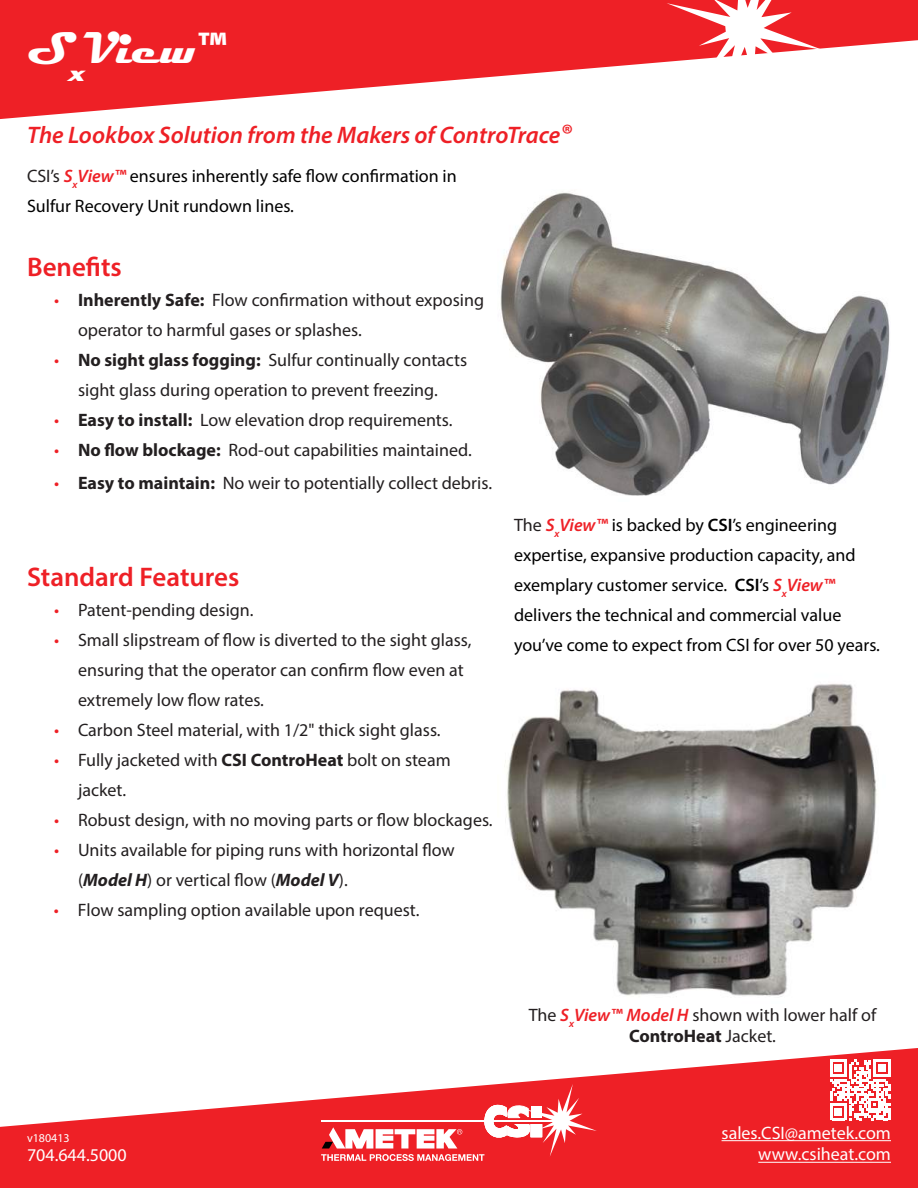
<style>
.page{position:relative;width:918px;height:1188px;background:#fff}
.page>*{position:absolute;margin:0;border:0;box-sizing:border-box;transform-origin:0 0}
.t1{font:700 45px "Magneto";color:#fff}
.t2{font:600 27px "Myriad Pro";color:#ee2026}
.t3{font:italic 600 24px "Myriad Pro";color:#ee2026}
.t4{font:18px/30px "Myriad Pro";color:#231f20}
.t5{font:18px/30px "Myriad Pro";color:#000}
.t6{font:18px/21.6px "Myriad Pro";color:#fff;text-align:right}
.t7{font:12px "Myriad Pro";color:#fff}
.s1{font-family:"Myriad Pro"}
.s2{font-size:27px}
.s3{color:#231f20}
.s4{font-weight:600;font-style:italic;color:#ee2026}
.s5{color:#ee2026}
.s6{font-weight:700}
.s7{font-weight:700;font-style:italic}
.s8{font-weight:600}
</style>
<div class="page">
<svg style="left:0;top:1048px;width:918px;height:140px;fill:#ee2026"></svg>
<svg style="left:0;top:0;width:918px;height:119px;fill:#ee2026"></svg>
<svg style="left:667px;top:0;width:156px;height:106px"></svg>
<hr style="left:722px;top:1140px;width:169px;height:1px;background:#fff">
<hr style="left:758px;top:1162px;width:133px;height:1px;background:#fff">
<svg style="left:830px;top:1060px;width:61px;height:60px"></svg>
<svg style="left:321px;top:1084px;width:276px;height:77px"></svg>
<img style="left:500px;top:192px;width:390px;height:304px">
<img style="left:504px;top:684px;width:373px;height:313px">
<h1 class="t1" style="left:27px;top:22px;width:201px">S<sub>x</sub>View<span class="s1">™</span></h1>
<h3 class="t3" style="left:27px;top:120px;width:546px">The Lookbox Solution from the Makers of ControTrace<span class="s2">®</span></h3>
<p class="t5" style="left:27px;top:160px;width:431px"><span class="s3">CSI’s</span> <span class="s4">S</span><sub>x</sub><span class="s4">View™</span> ensures inherently safe flow confirmation in<br>Sulfur Recovery Unit rundown lines.</p>
<h2 class="t2" style="left:27px;top:250px;width:96px">Benefits</h2>
<p class="t4" style="left:78px;top:285px;width:408px;text-indent:-24px"><span class="s5">•</span> <span class="s6">Inherently Safe:</span> Flow confirmation without exposing operator to harmful gases or splashes.</p>
<p class="t4" style="left:54px;top:345px;width:415px;text-align:center"><span class="s5">•</span> <span class="s6">No sight glass fogging:</span> Sulfur continually contacts sight glass during operation to prevent freezing.</p>
<p class="t4" style="left:54px;top:405px;width:400px"><span class="s5">•</span> <span class="s6">Easy to install:</span> Low elevation drop requirements.</p>
<p class="t4" style="left:54px;top:435px;width:419px"><span class="s5">•</span> <span class="s6">No flow blockage:</span> Rod-out capabilities maintained.</p>
<p class="t4" style="left:54px;top:468px;width:440px"><span class="s5">•</span> <span class="s6">Easy to maintain:</span> No weir to potentially collect debris.</p>
<h2 class="t2" style="left:27px;top:560px;width:214px">Standard Features</h2>
<p class="t4" style="left:54px;top:595px;width:201px"><span class="s5">•</span> Patent-pending design.</p>
<p class="t4" style="left:78px;top:625px;width:395px;text-indent:-24px"><span class="s5">•</span> Small slipstream of flow is diverted to the sight glass, ensuring that the operator can confirm flow even at extremely low flow rates.</p>
<p class="t4" style="left:54px;top:715px;width:388px"><span class="s5">•</span> Carbon Steel material, with 1/2" thick sight glass.</p>
<p class="t4" style="left:78px;top:745px;width:374px;text-indent:-24px"><span class="s5">•</span> Fully jacketed with <span class="s6">CSI ControHeat</span> bolt on steam jacket.</p>
<p class="t4" style="left:54px;top:805px;width:440px"><span class="s5">•</span> Robust design, with no moving parts or flow blockages.</p>
<p class="t4" style="left:78px;top:835px;width:378px;text-indent:-24px"><span class="s5">•</span> Units available for piping runs with horizontal flow (<span class="s7">Model H</span>) or vertical flow (<span class="s7">Model V</span>).</p>
<p class="t4" style="left:54px;top:895px;width:367px"><span class="s5">•</span> Flow sampling option available upon request.</p>
<p class="t5" style="left:514px;top:510px;width:367px"><span class="s3">The</span> <span class="s4">S</span><sub>x</sub><span class="s4">View™</span> is backed by <span class="s8">CSI</span>’s engineering expertise, expansive production capacity, and exemplary customer service. <span class="s8">CSI</span>’s <span class="s4">S</span><sub>x</sub><span class="s4">View™ </span>delivers the technical and commercial value you’ve come to expect from CSI for over 50 years.</p>
<p class="t7" style="left:27px;top:1130px;width:44px">v180413</p>
<p class="t6" style="left:27px;top:1144px;width:101px">704.644.5000</p>
<p class="t4" style="left:529px;top:1004px;width:349px;line-height:21.6px;text-align:center">The <span class="s4">S</span><sub>x</sub><span class="s4">View™ Model H</span> shown with lower half of<br><span class="s6">ControHeat</span> Jacket.</p>
<p class="t6" style="left:722px;top:1122px;width:171px">sales.CSI@ametek.com www.csiheat.com</p>
</div>
